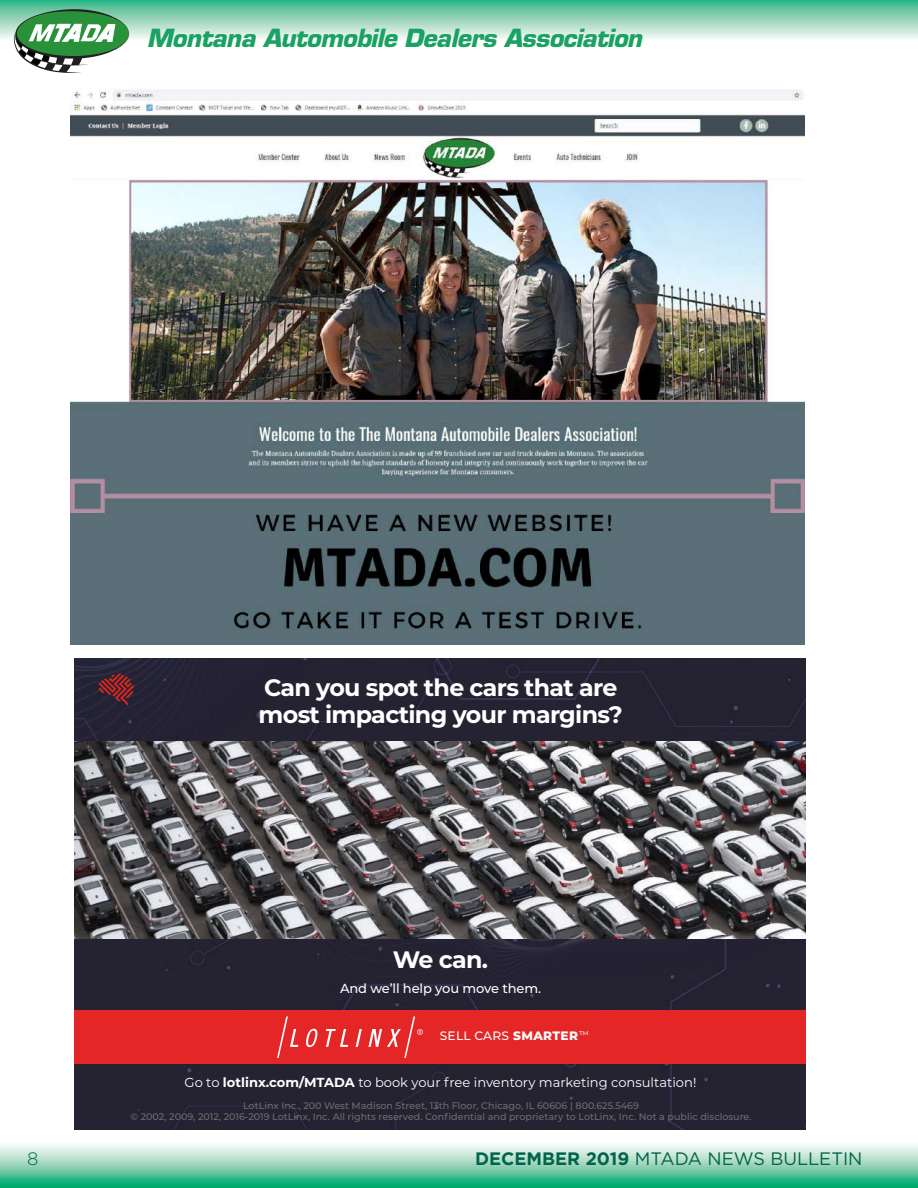
<style>
.page{position:relative;width:918px;height:1188px;background:#fff}
.page>*{position:absolute;margin:0;border:0;box-sizing:border-box;transform-origin:0 0}
.t1{font:italic 700 24.45px "Eurostile";letter-spacing:-.02em;color:#19a261}
.t2{font:700 23.7px/27.3px "Montserrat";letter-spacing:-.03em;color:#fff}
.t3{font:18px "Gotham";color:#00654b}
.t4{font:300 18px "Gotham";color:#006951}
.t5{font:13.05px "Montserrat";color:#fff}
.t6{font:500 13.05px "Montserrat";letter-spacing:-.01em;color:#fff}
.t7{font:500 12.15px "Montserrat";letter-spacing:.02em;color:#fff}
.t8{font:500 9.6px/11.4px "Montserrat";color:#6c6d70;text-align:center}
.s1{font-weight:800}
.s2{font-weight:400;font-size:9.75px}
.s3{font-weight:700}
</style>
<div class="page">
<svg style="left:0;top:1145px;width:918px;height:43px;background:#82d0b2"></svg>
<svg style="left:0;top:0;width:918px;height:39px;background:#93d4ba"></svg>
<svg style="left:10px;top:9px;width:119px;height:64px"></svg>
<img style="left:71px;top:88px;width:734px;height:557px">
<div style="left:75px;top:659px;width:731px;height:82px;background:#252232"></div>
<img style="left:75px;top:741px;width:731px;height:388px">
<div style="left:75px;top:1010px;width:731px;height:54px;background:#e42626"></div>
<svg style="left:98px;top:674px;width:36px;height:32px"></svg>
<svg style="left:277px;top:1016px;width:21px;height:42px"></svg>
<svg style="left:306px;top:1029px;width:12px;height:18px"></svg>
<svg style="left:326px;top:1029px;width:22px;height:18px"></svg>
<svg style="left:356px;top:1029px;width:6px;height:18px"></svg>
<svg style="left:368px;top:1016px;width:55px;height:42px"></svg>
<h1 class="t1" style="left:147px;top:23px;width:497px">Montana Automobile Dealers Association</h1>
<h3 class="t4" style="left:27px;top:1149px;width:13px">8</h3>
<h2 class="t2" style="left:258px;top:672px;width:366px">Can you spot the cars that are most impacting your margins?</h2>
<h2 class="t2" style="left:393px;top:945px;width:97px">We can.</h2>
<h3 class="t6" style="left:340px;top:979px;width:202px">And we’ll help you move them.</h3>
<p class="t7" style="left:440px;top:1027px;width:151px">SELL CARS <span class="s1">SMARTER</span><span class="s2">™</span></p>
<h3 class="t5" style="left:185px;top:1073px;width:513px">Go to <span class="s3">lotlinx.com/MTADA</span> to book your free inventory marketing consultation!</h3>
<p class="t8" style="left:131px;top:1099px;width:623px">LotLinx Inc., 200 West Madison Street, 13th Floor, Chicago, IL 60606 | 800.625.5469<br>© 2002, 2009, 2012, 2016-2019 LotLinx, Inc. All rights reserved. Confidential and proprietary to LotLinx, Inc. Not a public disclosure.</p>
<h3 class="t3" style="left:475px;top:1149px;width:389px"><span class="s3">DECEMBER 2019</span> MTADA NEWS BULLETIN</h3>
</div>
